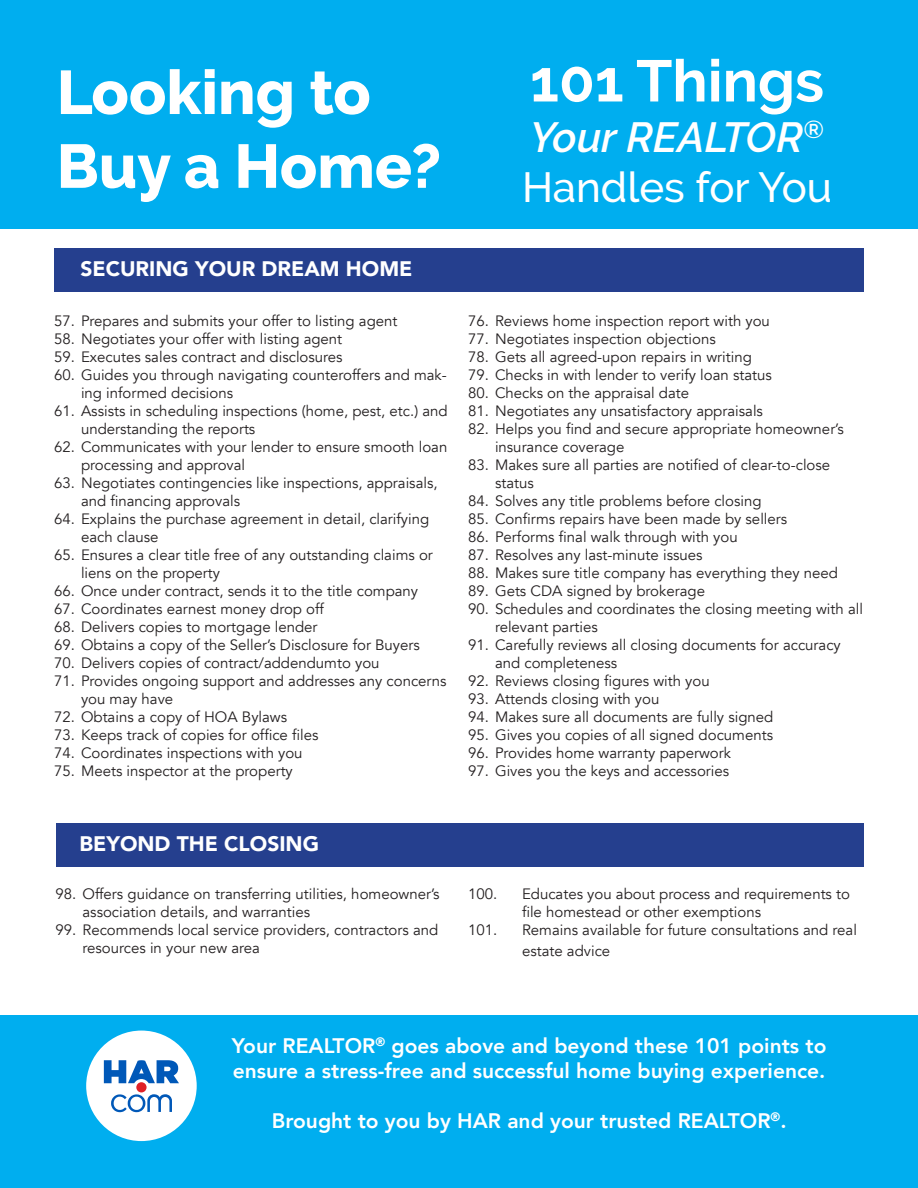
<style>
.page{position:relative;width:918px;height:1188px;background:#fff}
.page>*{position:absolute;margin:0;border:0;box-sizing:border-box;transform-origin:0 0}
.t1{font:800 61.5px "Raleway";color:#fff}
.t2{font:700 58.5px "Raleway";color:#fff}
.t3{font:500 42px "Raleway";color:#fff}
.t4{font:italic 600 42px "Raleway";color:#fff}
.t5{font:800 21px/25.2px "Avenir";color:#fff}
.t6{font:900 21px "Avenir";color:#fff}
.t7{font:15px/18px "Avenir";color:#231f20}
</style>
<div class="page">
<div style="left:0;top:1015px;width:918px;height:173px;background:#00aeef"></div>
<div style="left:54px;top:248px;width:810px;height:44px;background:#253f8e"></div>
<div style="left:57px;top:823px;width:807px;height:44px;background:#253f8e"></div>
<div style="left:86px;top:1031px;width:111px;height:110px;background:#fff;border-radius:50%"></div>
<div style="left:136px;top:1082px;width:11px;height:10px;background:#df2127;border-radius:50%"></div>
<svg style="left:111px;top:1094px;width:61px;height:18px"></svg>
<svg style="left:104px;top:1060px;width:75px;height:23px"></svg>
<div style="left:1px;top:0;width:917px;height:229px;background:#00aeef"></div>
<p class="t1" style="left:57px;top:57px;width:316px">Looking to</p>
<p class="t1" style="left:57px;top:131px;width:386px">Buy a Home?</p>
<p class="t2" style="left:530px;top:47px;width:296px">101 Things</p>
<p class="t4" style="left:530px;top:113px;width:295px">Your REALTOR<sup>®</sup></p>
<p class="t3" style="left:522px;top:163px;width:312px">Handles for You</p>
<p class="t6" style="left:80px;top:250px;width:334px">SECURING YOUR DREAM HOME</p>
<p class="t7" style="left:54px;top:313px;width:345px">57. Prepares and submits your offer to listing agent</p>
<p class="t7" style="left:54px;top:331px;width:290px">58. Negotiates your offer with listing agent</p>
<p class="t7" style="left:54px;top:349px;width:290px">59. Executes sales contract and disclosures</p>
<p class="t7" style="left:81px;top:367px;width:367px;text-indent:-27px">60. Guides you through navigating counteroffers and mak&shy;ing informed decisions</p>
<p class="t7" style="left:81px;top:403px;width:368px;text-indent:-27px">61. Assists in scheduling inspections (home, pest, etc.) and understanding the reports</p>
<p class="t7" style="left:81px;top:439px;width:368px;text-indent:-27px">62. Communicates with your lender to ensure smooth loan processing and approval</p>
<p class="t7" style="left:81px;top:475px;width:358px;text-indent:-27px">63. Negotiates contingencies like inspections, appraisals, and financing approvals</p>
<p class="t7" style="left:81px;top:511px;width:350px;text-indent:-27px">64. Explains the purchase agreement in detail, clarifying each clause</p>
<p class="t7" style="left:81px;top:547px;width:353px;text-indent:-27px">65. Ensures a clear title free of any outstanding claims or liens on the property</p>
<p class="t7" style="left:54px;top:583px;width:366px">66. Once under contract, sends it to the title company</p>
<p class="t7" style="left:54px;top:601px;width:271px">67. Coordinates earnest money drop off</p>
<p class="t7" style="left:54px;top:619px;width:265px">68. Delivers copies to mortgage lender</p>
<p class="t7" style="left:54px;top:637px;width:367px">69. Obtains a copy of the Seller’s Disclosure for Buyers</p>
<p class="t7" style="left:54px;top:655px;width:327px">70. Delivers copies of contract/addendumto you</p>
<p class="t7" style="left:81px;top:673px;width:367px;text-indent:-27px">71. Provides ongoing support and addresses any concerns you may have</p>
<p class="t7" style="left:54px;top:709px;width:235px">72. Obtains a copy of HOA Bylaws</p>
<p class="t7" style="left:54px;top:727px;width:266px">73. Keeps track of copies for office files</p>
<p class="t7" style="left:54px;top:745px;width:250px">74. Coordinates inspections with you</p>
<p class="t7" style="left:54px;top:763px;width:240px">75. Meets inspector at the property</p>
<p class="t6" style="left:80px;top:826px;width:241px">BEYOND THE CLOSING</p>
<p class="t7" style="left:83px;top:885px;width:359px;text-indent:-27px">98. Offers guidance on transferring utilities, homeowner’s association details, and warranties</p>
<p class="t7" style="left:83px;top:921px;width:357px;text-indent:-27px">99. Recommends local service providers, contractors and resources in your new area</p>
<p class="t7" style="left:468px;top:313px;width:303px">76. Reviews home inspection report with you</p>
<p class="t7" style="left:468px;top:331px;width:249px">77. Negotiates inspection objections</p>
<p class="t7" style="left:468px;top:349px;width:285px">78. Gets all agreed-upon repairs in writing</p>
<p class="t7" style="left:468px;top:367px;width:305px">79. Checks in with lender to verify loan status</p>
<p class="t7" style="left:468px;top:385px;width:223px">80. Checks on the appraisal date</p>
<p class="t7" style="left:468px;top:403px;width:297px">81. Negotiates any unsatisfactory appraisals</p>
<p class="t7" style="left:495px;top:421px;width:350px;text-indent:-27px">82. Helps you find and secure appropriate homeowner’s insurance coverage</p>
<p class="t7" style="left:495px;top:457px;width:337px;text-indent:-27px">83. Makes sure all parties are notified of clear-to-close status</p>
<p class="t7" style="left:468px;top:493px;width:295px">84. Solves any title problems before closing</p>
<p class="t7" style="left:468px;top:511px;width:321px">85. Confirms repairs have been made by sellers</p>
<p class="t7" style="left:468px;top:529px;width:271px">86. Performs final walk through with you</p>
<p class="t7" style="left:468px;top:547px;width:236px">87. Resolves any last-minute issues</p>
<p class="t7" style="left:468px;top:565px;width:372px">88. Makes sure title company has everything they need</p>
<p class="t7" style="left:468px;top:583px;width:239px">89. Gets CDA signed by brokerage</p>
<p class="t7" style="left:495px;top:601px;width:370px;text-indent:-27px">90. Schedules and coordinates the closing meeting with all relevant parties</p>
<p class="t7" style="left:495px;top:637px;width:347px;text-indent:-27px">91. Carefully reviews all closing documents for accuracy and completeness</p>
<p class="t7" style="left:468px;top:673px;width:243px">92. Reviews closing figures with you</p>
<p class="t7" style="left:468px;top:691px;width:193px">93. Attends closing with you</p>
<p class="t7" style="left:468px;top:709px;width:307px">94. Makes sure all documents are fully signed</p>
<p class="t7" style="left:468px;top:727px;width:307px">95. Gives you copies of all signed documents</p>
<p class="t7" style="left:468px;top:745px;width:265px">96. Provides home warranty paperwork</p>
<p class="t7" style="left:468px;top:763px;width:263px">97. Gives you the keys and accessories</p>
<p class="t7" style="left:468px;top:885px;width:31px">100.</p>
<p class="t7" style="left:522px;top:885px;width:330px">Educates you about process and requirements to file homestead or other exemptions</p>
<p class="t7" style="left:468px;top:921px;width:31px">101.</p>
<p class="t7" style="left:522px;top:919px;width:336px;line-height:21.6px">Remains available for future consultations and real estate advice</p>
<p class="t5" style="left:232px;top:1033px;width:596px">Your REALTOR<sup>®</sup> goes above and beyond these 101 points to ensure a stress-free and successful home buying experience.</p>
<p class="t5" style="left:272px;top:1108px;width:516px">Brought to you by HAR and your trusted REALTOR<sup>®</sup>.</p>
</div>
